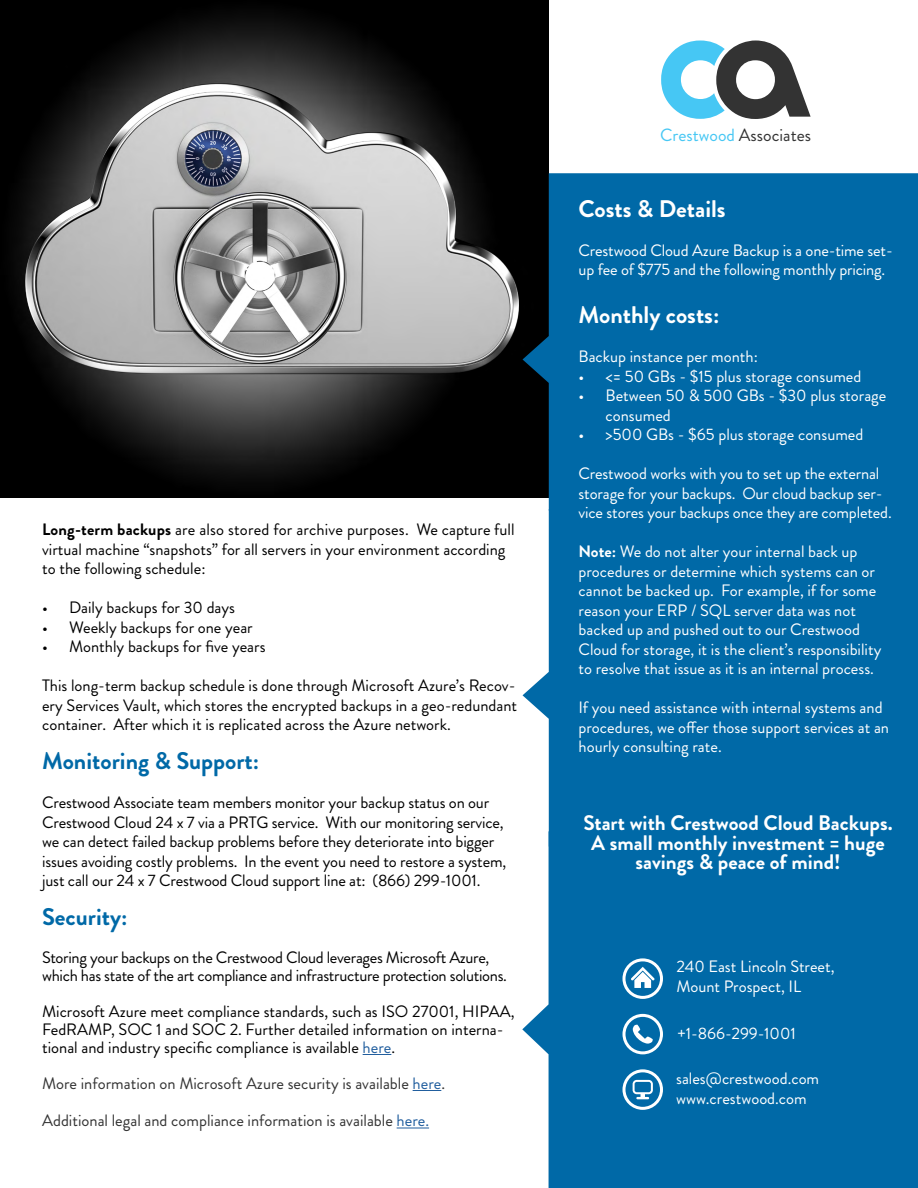
<style>
.page{position:relative;width:918px;height:1188px;background:#fff}
.page>*{position:absolute;margin:0;border:0;box-sizing:border-box;transform-origin:0 0}
.t1{font:700 24px "Brandon Grotesque";color:#0069a7}
.t2{font:700 24px "Brandon Grotesque";color:#fff}
.t3{font:700 21px/19.5px "Brandon Grotesque";color:#fff;text-align:center}
.t4{font:17.7px "Brandon Grotesque";color:#333}
.t5{font:16.5px/19.5px "Brandon Grotesque";letter-spacing:-.01em;color:#000}
.t6{font:16.5px/19.5px "Brandon Grotesque";color:#fff}
.t7{font:16.5px "Brandon Grotesque";color:#333}
.s1{font-weight:700}
.s2{color:#215e9e}
.s3{color:#46c7f4}
</style>
<div class="page">
<div style="left:522px;top:868px;width:396px;height:320px;background:#0069a7"></div>
<img style="left:0;top:0;width:548px;height:497px">
<div style="left:523px;top:173px;width:395px;height:336px;background:#0069a7"></div>
<svg style="left:523px;top:509px;width:395px;height:359px;background:#1173ad"></svg>
<svg style="left:363px;top:1054px;width:28px;height:1px"></svg>
<svg style="left:413px;top:1090px;width:28px;height:1px"></svg>
<hr style="left:397px;top:1128px;width:32px;height:1px;background:#215e9e">
<svg style="left:661px;top:40px;width:150px;height:79px"></svg>
<svg style="left:631px;top:967px;width:24px;height:21px"></svg>
<div style="left:622px;top:958px;width:41px;height:41px;border:3px solid #fff;border-radius:50%"></div>
<svg style="left:633px;top:1025px;width:20px;height:19px"></svg>
<div style="left:622px;top:1014px;width:41px;height:40px;border:3px solid #fff;border-radius:50%"></div>
<svg style="left:633px;top:1080px;width:20px;height:19px"></svg>
<div style="left:622px;top:1069px;width:41px;height:41px;border:3px solid #fff;border-radius:50%"></div>
<p class="t5" style="left:42px;top:520px;width:474px"><span class="s1">Long-term backups</span> are also stored for archive purposes. We capture full virtual machine “snapshots” for all servers in your environment according to the following schedule:</p>
<p class="t5" style="left:42px;top:598px;width:195px">• Daily backups for 30 days</p>
<p class="t5" style="left:42px;top:618px;width:212px">• Weekly backups for one year</p>
<p class="t5" style="left:42px;top:637px;width:225px">• Monthly backups for five years</p>
<p class="t5" style="left:42px;top:676px;width:477px;text-align:justify">This long-term backup schedule is done through Microsoft Azure’s Recov&shy;ery Services Vault, which stores the encrypted backups in a geo-redundant container. After which it is replicated across the Azure network.</p>
<h1 class="t1" style="left:42px;top:744px;width:219px">Monitoring &amp; Support:</h1>
<p class="t5" style="left:42px;top:793px;width:466px">Crestwood Associate team members monitor your backup status on our Crestwood Cloud 24 x 7 via a PRTG service. With our monitoring service, we can detect failed backup problems before they deteriorate into bigger issues avoiding costly problems. In the event you need to restore a system, just call our 24 x 7 Crestwood Cloud support line at: (866) 299-1001.</p>
<h1 class="t1" style="left:42px;top:900px;width:87px">Security:</h1>
<p class="t5" style="left:42px;top:948px;width:466px;line-height:18px">Storing your backups on the Crestwood Cloud leverages Microsoft Azure, which has state of the art compliance and infrastructure protection solutions.</p>
<p class="t5" style="left:42px;top:1002px;width:474px;line-height:18px">Microsoft Azure meet compliance standards, such as ISO 27001, HIPAA,<br>FedRAMP, SOC 1 and SOC 2. Further detailed information on interna&shy;tional and industry specific compliance is available <span class="s2">here</span>.</p>
<p class="t7" style="left:42px;top:1072px;width:404px">More information on Microsoft Azure security is available <span class="s2">here</span>.</p>
<p class="t7" style="left:42px;top:1109px;width:388px">Additional legal and compliance information is available <span class="s2">here.</span></p>
<p class="t4" style="left:660px;top:123px;width:152px"><span class="s3">Crestwood</span> Associates</p>
<h1 class="t2" style="left:579px;top:192px;width:149px">Costs &amp; Details</h1>
<p class="t6" style="left:579px;top:240px;width:316px">Crestwood Cloud Azure Backup is a one-time set&shy;up fee of $775 and the following monthly pricing.</p>
<h1 class="t2" style="left:579px;top:298px;width:142px">Monthly costs:</h1>
<p class="t6" style="left:579px;top:347px;width:181px">Backup instance per month:</p>
<p class="t6" style="left:579px;top:367px;width:284px">• &lt;= 50 GBs - $15 plus storage consumed</p>
<p class="t6" style="left:606px;top:386px;width:282px;text-indent:-27px">• Between 50 &amp; 500 GBs - $30 plus storage consumed</p>
<p class="t6" style="left:579px;top:425px;width:286px">• &gt;500 GBs - $65 plus storage consumed</p>
<p class="t6" style="left:579px;top:464px;width:315px">Crestwood works with you to set up the external storage for your backups. Our cloud backup ser&shy;vice stores your backups once they are completed.</p>
<p class="t6" style="left:579px;top:542px;width:304px"><span class="s1">Note:</span> We do not alter your internal back up procedures or determine which systems can or cannot be backed up. For example, if for some reason your ERP / SQL server data was not backed up and pushed out to our Crestwood Cloud for storage, it is the client’s responsibility to resolve that issue as it is an internal process.</p>
<p class="t6" style="left:579px;top:698px;width:312px">If you need assistance with internal systems and procedures, we offer those support services at an hourly consulting rate.</p>
<p class="t3" style="left:583px;top:814px;width:311px">Start with Crestwood Cloud Backups.<br>A small monthly investment = huge savings &amp; peace of mind!</p>
<p class="t6" style="left:676px;top:957px;width:160px">240 East Lincoln Street,<br>Mount Prospect, IL</p>
<p class="t6" style="left:678px;top:1024px;width:120px">+1-866-299-1001</p>
<p class="t6" style="left:676px;top:1069px;width:145px">sales@crestwood.com www.crestwood.com</p>
</div>
